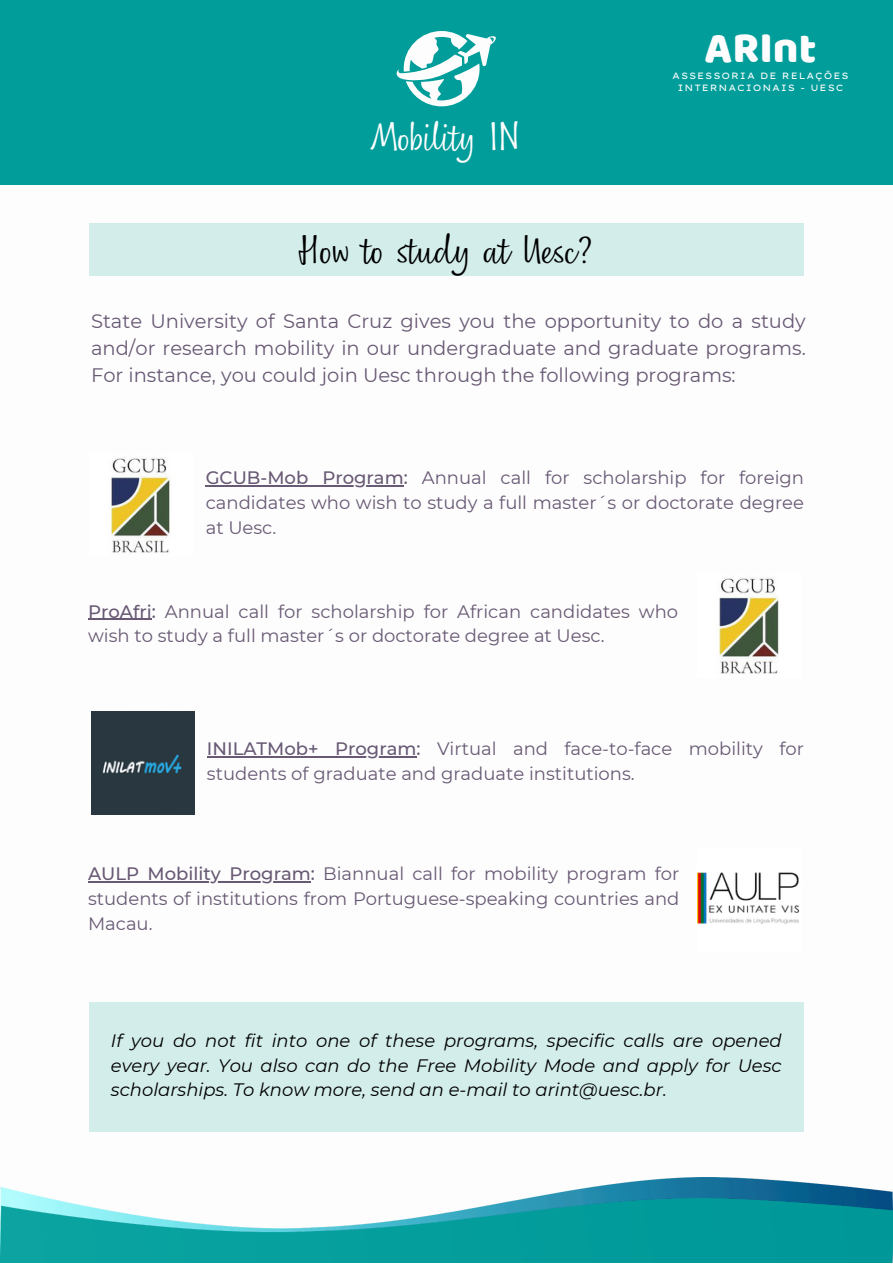
<style>
.page{position:relative;width:893px;height:1264px;background:#fff}
.page>*{position:absolute;margin:0;border:0;box-sizing:border-box;transform-origin:0 0}
.t1{font:44.25px "Baloo";color:#fdfdfd}
.t2{font:36.45px "Nefelibata Script";color:#000}
.t3{font:36.45px "Nefelibata Script";color:#fdfdfd}
.t4{font:19.5px/27px "Montserrat";color:#685974;text-align:justify}
.t5{font:18px/24.8px "Montserrat";color:#685974;text-align:justify}
.t6{font:italic 18px/24.8px "Montserrat";color:#000;text-align:justify}
.t7{font:9.15px/12.1px "Lexend Giga";letter-spacing:.095em;color:#fdfdfd;text-align:center}
.s1{font-weight:500}
</style>
<div class="page">
<div style="left:0;top:0;width:892px;height:184px;background:#009d9a"></div>
<div style="left:89px;top:223px;width:714px;height:53px;background:#d3edea"></div>
<img style="left:110px;top:457px;width:60px;height:96px">
<img style="left:719px;top:577px;width:60px;height:97px">
<img style="left:697px;top:872px;width:103px;height:52px">
<div style="left:91px;top:711px;width:103px;height:103px;background:#293740"></div>
<div style="left:89px;top:1002px;width:714px;height:129px;background:#d3edea"></div>
<svg style="left:396px;top:31px;width:100px;height:75px"></svg>
<img style="left:0;top:1177px;width:892px;height:21px">
<img style="left:0;top:1198px;width:892px;height:64px">
<hr style="left:206px;top:485px;width:198px;height:2px;background:#685974">
<hr style="left:88px;top:618px;width:64px;height:2px;background:#685974">
<hr style="left:88px;top:881px;width:223px;height:1px;background:#685974">
<hr style="left:207px;top:756px;width:209px;height:1px;background:#685974">
<p class="t3" style="left:370px;top:110px;width:153px">Mobility IN</p>
<p class="t2" style="left:299px;top:223px;width:296px">How to study at Uesc?</p>
<p class="t1" style="left:704px;top:20px;width:113px">ARInt</p>
<p class="t7" style="left:672px;top:69px;width:178px">ASSESSORIA DE RELAÇÕES<br>INTERNACIONAIS - UESC</p>
<p class="t4" style="left:91px;top:308px;width:716px">State University of Santa Cruz gives you the opportunity to do a study and/or research mobility in our undergraduate and graduate programs.<br>For instance, you could join Uesc through the following programs:</p>
<p class="t5" style="left:206px;top:465px;width:599px"><span class="s1">GCUB-Mob Program:</span> Annual call for scholarship for foreign candidates who wish to study a full master´s or doctorate degree at Uesc.</p>
<p class="t5" style="left:88px;top:599px;width:591px"><span class="s1">ProAfri:</span> Annual call for scholarship for African candidates who wish to study a full master´s or doctorate degree at Uesc.</p>
<p class="t5" style="left:207px;top:736px;width:598px"><span class="s1">INILATMob+ Program:</span> Virtual and face-to-face mobility for students of graduate and graduate institutions.</p>
<p class="t5" style="left:88px;top:861px;width:592px"><span class="s1">AULP Mobility Program:</span> Biannual call for mobility program for students of institutions from Portuguese-speaking countries and Macau.</p>
<p class="t6" style="left:111px;top:1028px;width:672px">If you do not fit into one of these programs, specific calls are opened every year. You also can do the Free Mobility Mode and apply for Uesc scholarships. To know more, send an e-mail to arint@uesc.br.</p>
</div>
